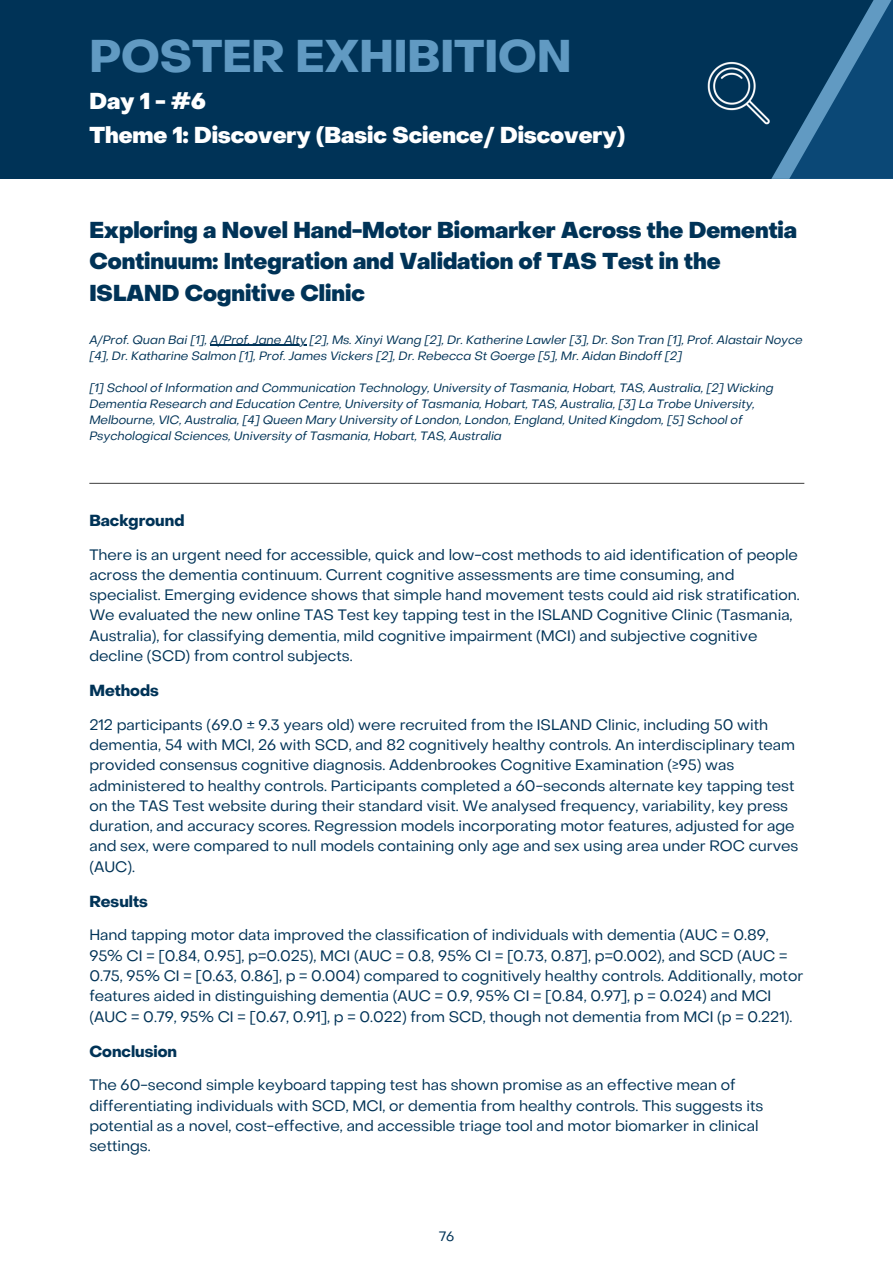
<style>
.page{position:relative;width:893px;height:1263px;background:#fff}
.page>*{position:absolute;margin:0;border:0;box-sizing:border-box;transform-origin:0 0}
.t1{font:700 45px "Object Sans";color:#619ac2}
.t2{font:800 22.5px/31.5px "Object Sans";color:#003357}
.t3{font:800 22.5px "Object Sans";color:#fff}
.t4{font:700 15.75px "Object Sans";color:#003357}
.t5{font:15px/20.2px "Object Sans";color:#003357}
.t6{font:13.5px "Object Sans";color:#003357}
.t7{font:italic 12px/16px "Object Sans";color:#003357}
</style>
<div class="page">
<div style="left:0;top:0;width:892px;height:179px;background:#003357"></div>
<svg style="left:771px;top:148px;width:18px;height:31px"></svg>
<svg style="left:789px;top:0;width:103px;height:179px;fill:#0b4876"></svg>
<hr style="left:89px;top:483px;width:715px;height:1px;background:#545454">
<hr style="left:210px;top:344px;width:96px;height:1px;background:#003357">
<img style="left:707px;top:61px;width:63px;height:64px">
<h4 class="t1" style="left:89px;top:38px;width:483px">POSTER EXHIBITION</h4>
<h3 class="t3" style="left:89px;top:92px;width:118px">Day 1 - #6</h3>
<h4 class="t3" style="left:89px;top:126px;width:537px">Theme 1: Discovery (Basic Science/ Discovery)</h4>
<p class="t2" style="left:89px;top:216px;width:709px">Exploring a Novel Hand-Motor Biomarker Across the Dementia<br>Continuum: Integration and Validation of TAS Test in the<br>ISLAND Cognitive Clinic</p>
<h3 class="t7" style="left:89px;top:332px;width:714px">A/Prof. Quan Bai [1], A/Prof. Jane Alty [2], Ms. Xinyi Wang [2], Dr. Katherine Lawler [3], Dr. Son Tran [1], Prof. Alastair Noyce</h3>
<h4 class="t7" style="left:89px;top:348px;width:594px">[4], Dr. Katharine Salmon [1], Prof. James Vickers [2], Dr. Rebecca St Goerge [5], Mr. Aidan Bindoff [2]</h4>
<h4 class="t7" style="left:89px;top:380px;width:685px">[1] School of Information and Communication Technology, University of Tasmania, Hobart, TAS, Australia, [2] Wicking</h4>
<h3 class="t7" style="left:89px;top:396px;width:667px">Dementia Research and Education Centre, University of Tasmania, Hobart, TAS, Australia, [3] La Trobe University,<br>Melbourne, VIC, Australia, [4] Queen Mary University of London, London, England, United Kingdom, [5] School of<br>Psychological Sciences, University of Tasmania, Hobart, TAS, Australia</h3>
<h2 class="t4" style="left:89px;top:514px;width:97px">Background</h2>
<h2 class="t5" style="left:89px;top:545px;width:711px">There is an urgent need for accessible, quick and low-cost methods to aid identification of people across the dementia continuum. Current cognitive assessments are time consuming, and specialist. Emerging evidence shows that simple hand movement tests could aid risk stratification.<br>We evaluated the new online TAS Test key tapping test in the ISLAND Cognitive Clinic (Tasmania, Australia), for classifying dementia, mild cognitive impairment (MCI) and subjective cognitive decline (SCD) from control subjects.</h2>
<h2 class="t4" style="left:89px;top:684px;width:71px">Methods</h2>
<h1 class="t5" style="left:89px;top:715px;width:710px">212 participants (69.0 ± 9.3 years old) were recruited from the ISLAND Clinic, including 50 with dementia, 54 with MCI, 26 with SCD, and 82 cognitively healthy controls. An interdisciplinary team provided consensus cognitive diagnosis. Addenbrookes Cognitive Examination (≥95) was administered to healthy controls. Participants completed a 60-seconds alternate key tapping test on the TAS Test website during their standard visit. We analysed frequency, variability, key press duration, and accuracy scores. Regression models incorporating motor features, adjusted for age and sex, were compared to null models containing only age and sex using area under ROC curves (AUC).</h1>
<p class="t4" style="left:89px;top:895px;width:60px">Results</p>
<p class="t5" style="left:89px;top:926px;width:715px">Hand tapping motor data improved the classification of individuals with dementia (AUC = 0.89, 95% CI = [0.84, 0.95], p=0.025), MCI (AUC = 0.8, 95% CI = [0.73, 0.87], p=0.002), and SCD (AUC = 0.75, 95% CI = [0.63, 0.86], p = 0.004) compared to cognitively healthy controls. Additionally, motor features aided in distinguishing dementia (AUC = 0.9, 95% CI = [0.84, 0.97], p = 0.024) and MCI (AUC = 0.79, 95% CI = [0.67, 0.91], p = 0.022) from SCD, though not dementia from MCI (p = 0.221).</p>
<h4 class="t4" style="left:89px;top:1044px;width:89px">Conclusion</h4>
<h3 class="t5" style="left:89px;top:1076px;width:675px">The 60-second simple keyboard tapping test has shown promise as an effective mean of differentiating individuals with SCD, MCI, or dementia from healthy controls. This suggests its potential as a novel, cost-effective, and accessible triage tool and motor biomarker in clinical settings.</h3>
<p class="t6" style="left:439px;top:1230px;width:17px">76</p>
</div>
